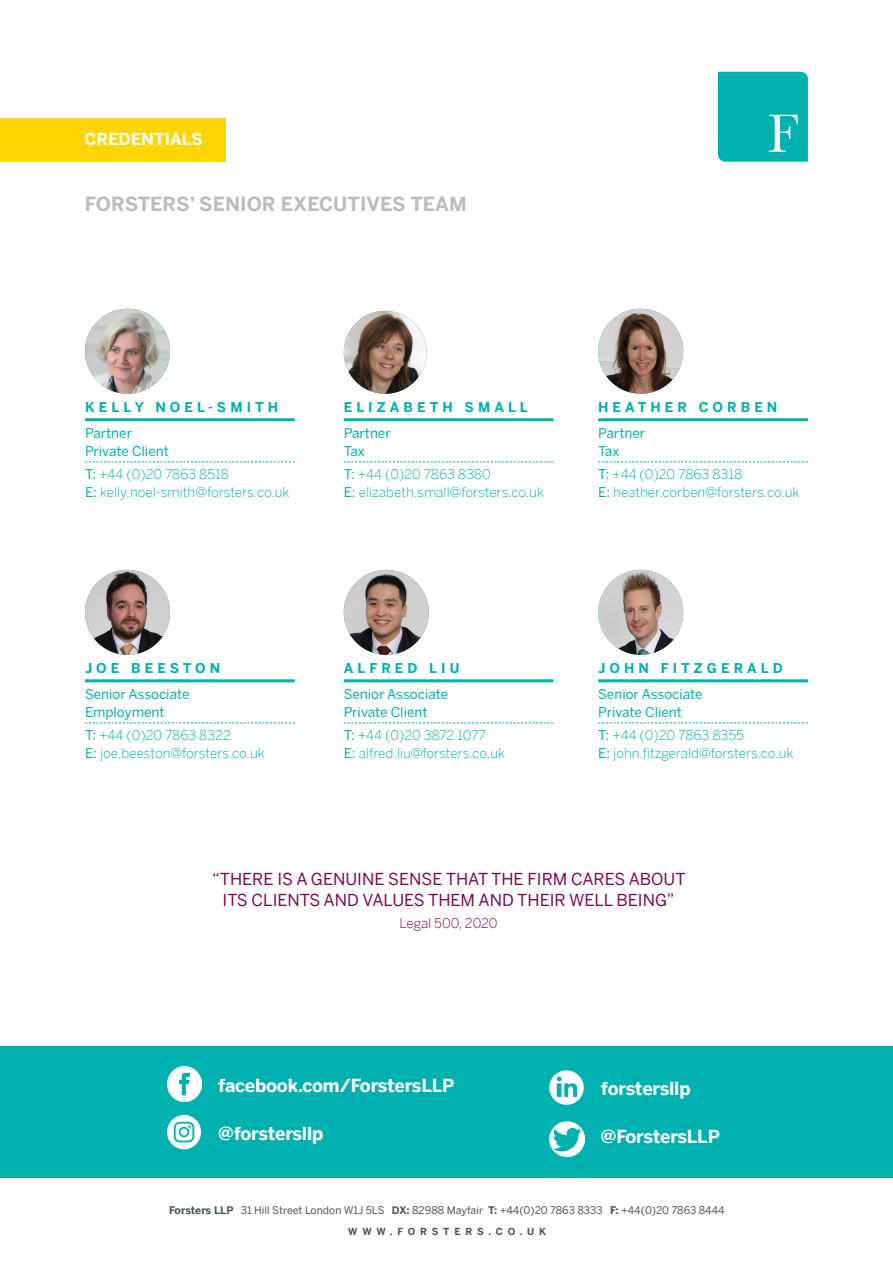
<style>
.page{position:relative;width:893px;height:1263px;background:#fff}
.page>*{position:absolute;margin:0;border:0;box-sizing:border-box;transform-origin:0 0}
.t1{font:700 19.5px "Benton Sans";color:#bcbdc0}
.t2{font:700 18px "Benton Sans";letter-spacing:-.01em;color:#fff}
.t3{font:16.5px/21px "Benton Sans";color:#820052;text-align:center}
.t4{font:700 16.5px "Benton Sans";color:#fff}
.t5{font:300 13.5px/18px "Benton Sans";color:#00b1b0}
.t6{font:13.5px/18px "Benton Sans";color:#00b1b0}
.t7{font:700 13.5px "Benton Sans";letter-spacing:.3em;color:#00b1b0}
.t8{font:300 13.5px "Benton Sans";letter-spacing:-.01em;color:#820052}
.t9{font:10.5px "Benton Sans";color:#45555f}
.t10{font:700 9.75px "Benton Sans";letter-spacing:.5em;color:#45555f}
.s1{font-weight:400}
.s2{font-weight:700}
</style>
<div class="page">
<div style="left:0;top:1046px;width:893px;height:132px;background:#00b1b0"></div>
<img style="left:167px;top:1067px;width:35px;height:34px">
<img style="left:167px;top:1114px;width:35px;height:36px">
<img style="left:549px;top:1070px;width:35px;height:35px">
<img style="left:550px;top:1121px;width:34px;height:35px">
<div style="left:718px;top:72px;width:90px;height:90px;background:#00b1b0"></div>
<div style="left:0;top:118px;width:225px;height:44px;background:#fed503"></div>
<img style="left:85px;top:309px;width:85px;height:85px;border-radius:43px">
<hr style="left:85px;top:418px;width:210px;height:3px;background:#00b1b0">
<svg style="left:85px;top:461px;width:210px;height:1px"></svg>
<img style="left:344px;top:311px;width:83px;height:83px;border-radius:41px">
<hr style="left:344px;top:418px;width:209px;height:3px;background:#00b1b0">
<svg style="left:344px;top:461px;width:209px;height:1px"></svg>
<img style="left:598px;top:309px;width:85px;height:85px;border-radius:43px">
<hr style="left:598px;top:418px;width:210px;height:3px;background:#00b1b0">
<svg style="left:598px;top:461px;width:210px;height:1px"></svg>
<img style="left:85px;top:570px;width:85px;height:85px;border-radius:43px">
<hr style="left:85px;top:679px;width:210px;height:3px;background:#00b1b0">
<svg style="left:85px;top:722px;width:210px;height:1px"></svg>
<img style="left:344px;top:570px;width:85px;height:85px;border-radius:43px">
<hr style="left:344px;top:679px;width:209px;height:3px;background:#00b1b0">
<svg style="left:344px;top:722px;width:209px;height:1px"></svg>
<img style="left:598px;top:570px;width:85px;height:85px;border-radius:43px">
<hr style="left:598px;top:679px;width:210px;height:3px;background:#00b1b0">
<svg style="left:598px;top:722px;width:210px;height:1px"></svg>
<p class="t4" style="left:84px;top:129px;width:120px">CREDENTIALS</p>
<h1 class="t1" style="left:85px;top:192px;width:384px">FORSTERS’ SENIOR EXECUTIVES TEAM</h1>
<p class="t7" style="left:85px;top:399px;width:195px">KELLY NOEL-SMITH</p>
<p class="t6" style="left:85px;top:424px;width:85px">Partner<br>Private Client</p>
<p class="t5" style="left:85px;top:465px;width:206px"><span class="s1">T:</span> +44 (0)20 7863 8518<br><span class="s1">E:</span> kelly.noel-smith@forsters.co.uk</p>
<p class="t7" style="left:344px;top:399px;width:186px">ELIZABETH SMALL</p>
<p class="t6" style="left:344px;top:424px;width:49px">Partner<br>Tax</p>
<p class="t5" style="left:344px;top:465px;width:202px"><span class="s1">T:</span> +44 (0)20 7863 8380<br><span class="s1">E:</span> elizabeth.small@forsters.co.uk</p>
<p class="t7" style="left:598px;top:399px;width:181px">HEATHER CORBEN</p>
<p class="t6" style="left:598px;top:424px;width:49px">Partner<br>Tax</p>
<p class="t5" style="left:598px;top:465px;width:203px"><span class="s1">T:</span> +44 (0)20 7863 8318<br><span class="s1">E:</span> heather.corben@forsters.co.uk</p>
<p class="t7" style="left:85px;top:660px;width:137px">JOE BEESTON</p>
<p class="t6" style="left:85px;top:685px;width:106px">Senior Associate<br>Employment</p>
<p class="t5" style="left:85px;top:726px;width:181px"><span class="s1">T:</span> +44 (0)20 7863 8322<br><span class="s1">E:</span> joe.beeston@forsters.co.uk</p>
<p class="t7" style="left:344px;top:660px;width:117px">ALFRED LIU</p>
<p class="t6" style="left:344px;top:685px;width:106px">Senior Associate<br>Private Client</p>
<p class="t5" style="left:344px;top:726px;width:163px"><span class="s1">T:</span> +44 (0)20 3872 1077<br><span class="s1">E:</span> alfred.liu@forsters.co.uk</p>
<p class="t7" style="left:598px;top:660px;width:186px">JOHN FITZGERALD</p>
<p class="t6" style="left:598px;top:685px;width:106px">Senior Associate<br>Private Client</p>
<p class="t5" style="left:598px;top:726px;width:197px"><span class="s1">T:</span> +44 (0)20 7863 8355<br><span class="s1">E:</span> john.fitzgerald@forsters.co.uk</p>
<p class="t3" style="left:212px;top:868px;width:475px">“THERE IS A GENUINE SENSE THAT THE FIRM CARES ABOUT<br>ITS CLIENTS AND VALUES THEM AND THEIR WELL BEING”</p>
<p class="t8" style="left:400px;top:915px;width:99px">Legal 500, 2020</p>
<h2 class="t2" style="left:218px;top:1074px;width:238px">facebook.com/ForstersLLP</h2>
<h2 class="t2" style="left:218px;top:1123px;width:107px">@forstersllp</h2>
<h2 class="t2" style="left:601px;top:1078px;width:91px">forstersllp</h2>
<h2 class="t2" style="left:601px;top:1126px;width:120px">@ForstersLLP</h2>
<p class="t9" style="left:169px;top:1204px;width:557px"><span class="s2">Forsters LLP</span> 31 Hill Street London W1J 5LS <span class="s2">DX:</span> 82988 Mayfair <span class="s2">T:</span> +44(0)20 7863 8333 <span class="s2">F:</span> +44(0)20 7863 8444</p>
<p class="t10" style="left:348px;top:1226px;width:199px">WWW.FORSTERS.CO.UK</p>
</div>
